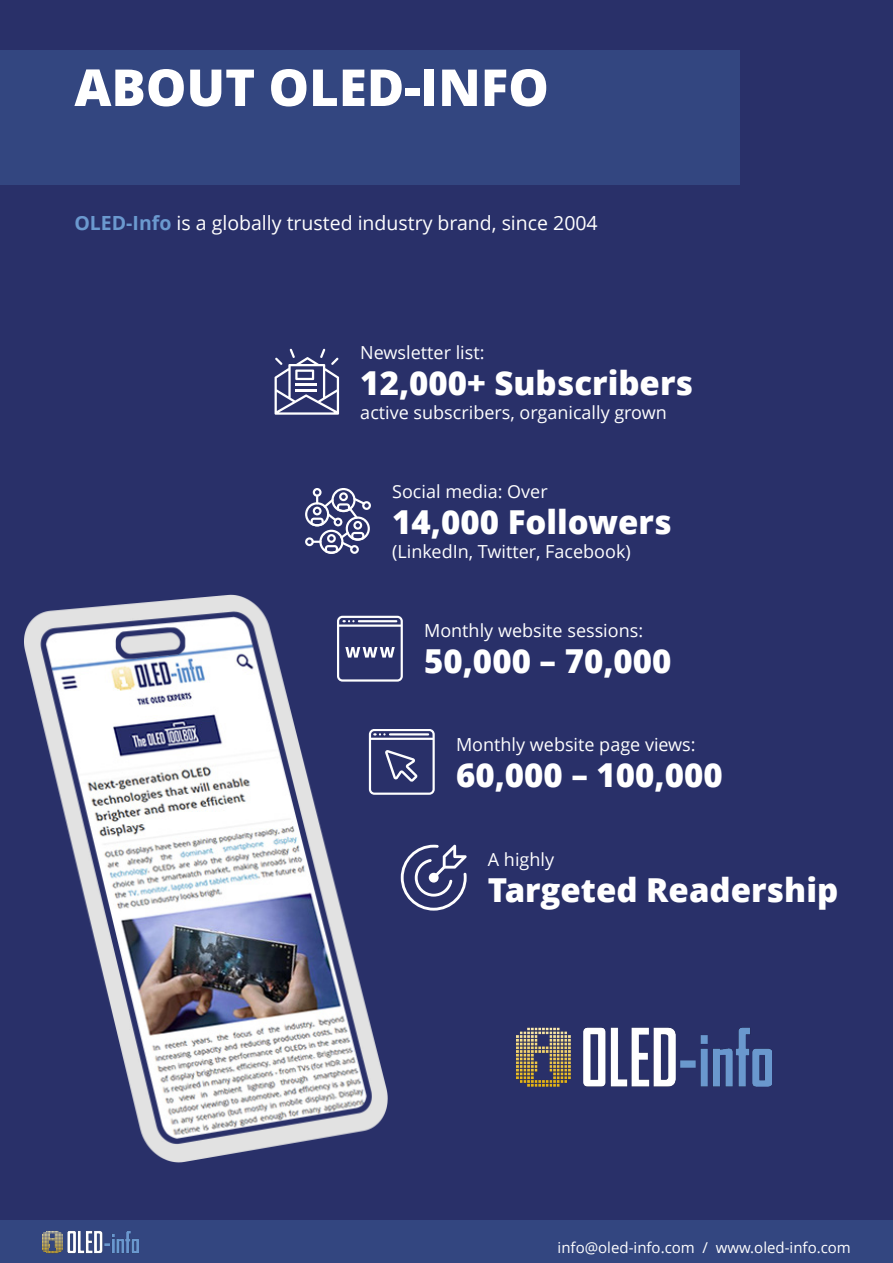
<style>
.page{position:relative;width:893px;height:1263px;background:#293069}
.page>*{position:absolute;margin:0;border:0;box-sizing:border-box;transform-origin:0 0}
.t1{font:800 51px "Open Sans";color:#fff}
.t2{font:800 33px "Open Sans";color:#fff}
.t3{font:19.5px "Open Sans";color:#fff}
.t4{font:18px "Open Sans";color:#fff}
.t5{font:15px "Open Sans";color:#fff}
.s1{font-weight:700;color:#6b99cf}
</style>
<div class="page">
<div style="left:0;top:51px;width:740px;height:134px;background:#334680"></div>
<div style="left:0;top:1220px;width:893px;height:43px;background:#334680"></div>
<svg style="left:275px;top:349px;width:64px;height:66px"></svg>
<svg style="left:305px;top:488px;width:66px;height:66px"></svg>
<svg style="left:387px;top:616px;width:16px;height:66px"></svg>
<svg style="left:401px;top:845px;width:66px;height:65px"></svg>
<svg style="left:387px;top:730px;width:48px;height:65px"></svg>
<img style="left:25px;top:594px;width:362px;height:568px">
<img style="left:43px;top:1231px;width:95px;height:23px">
<img style="left:517px;top:1027px;width:254px;height:60px">
<p class="t1" style="left:74px;top:49px;width:476px">ABOUT OLED-INFO</p>
<p class="t3" style="left:74px;top:209px;width:525px"><span class="s1">OLED-Info</span> is a globally trusted industry brand, since 2004</p>
<p class="t4" style="left:360px;top:340px;width:126px">Newsletter list:</p>
<p class="t2" style="left:360px;top:357px;width:334px">12,000+ Subscribers</p>
<p class="t4" style="left:360px;top:400px;width:308px">active subscribers, organically grown</p>
<p class="t4" style="left:392px;top:479px;width:157px">Social media: Over</p>
<p class="t2" style="left:392px;top:497px;width:281px">14,000 Followers</p>
<p class="t4" style="left:392px;top:539px;width:240px">(LinkedIn, Twitter, Facebook)</p>
<p class="t4" style="left:424px;top:618px;width:221px">Monthly website sessions:</p>
<p class="t2" style="left:424px;top:635px;width:249px">50,000 – 70,000</p>
<p class="t4" style="left:456px;top:732px;width:241px">Monthly website page views:</p>
<p class="t2" style="left:456px;top:750px;width:268px">60,000 – 100,000</p>
<p class="t4" style="left:488px;top:847px;width:68px">A highly</p>
<p class="t2" style="left:488px;top:864px;width:352px">Targeted Readership</p>
<p class="t5" style="left:558px;top:1237px;width:295px">info@oled-info.com / www.oled-info.com</p>
</div>
